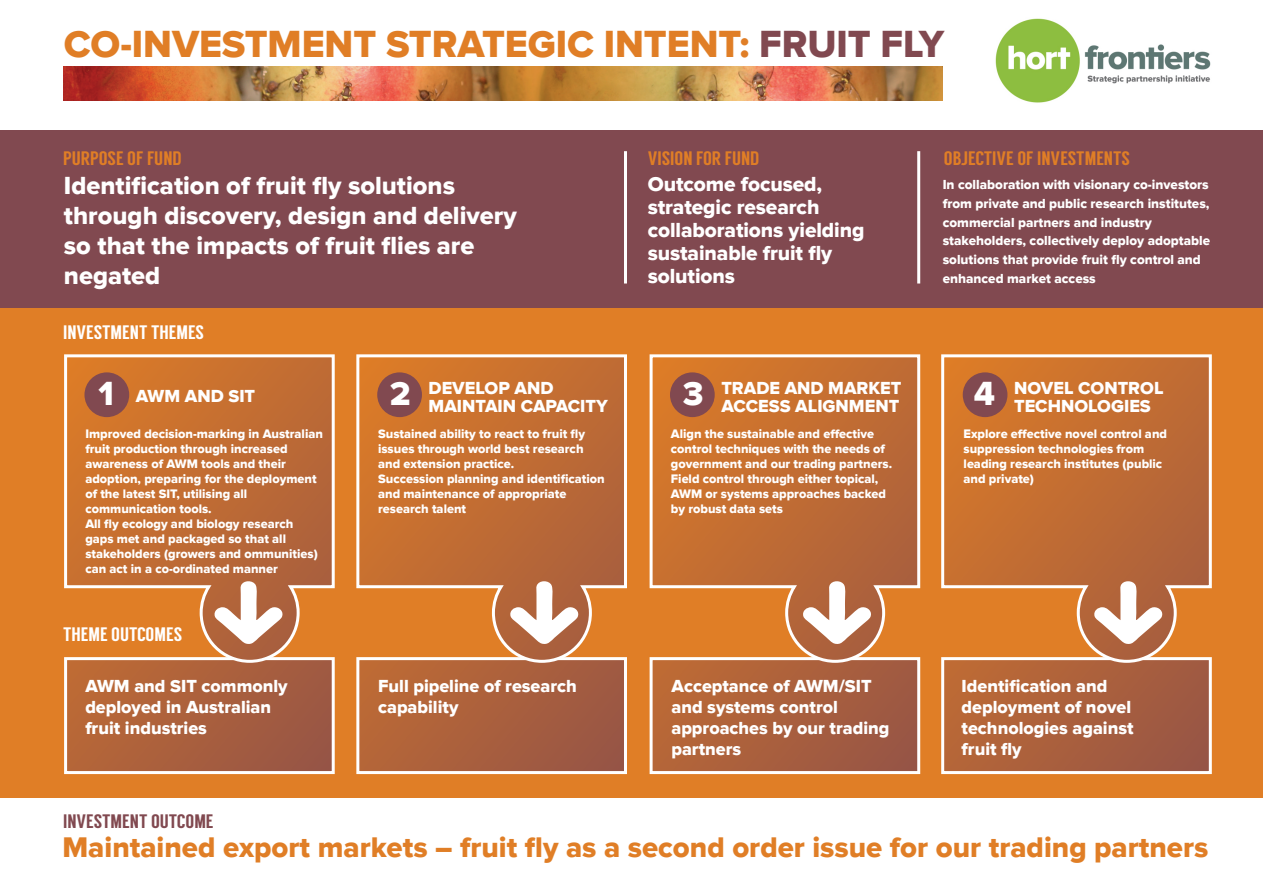
<style>
.page{position:relative;width:1263px;height:893px;background:#fff}
.page>*{position:absolute;margin:0;border:0;box-sizing:border-box;transform-origin:0 0}
.t1{font:39px "Proxima Nova Extrabld";letter-spacing:-.005em;color:#e07e26}
.t2{font:29.25px "Proxima Nova Extrabld";color:#e07e26}
.t3{font:25.5px/30px "Proxima Nova Extrabld";color:#fff}
.t4{font:21px/23px "Proxima Nova Extrabld";letter-spacing:-.005em;color:#fff}
.t5{font:19.5px "Langdon";color:#e07e26}
.t6{font:19.5px "Langdon";color:#fff}
.t7{font:19.5px "Langdon";color:#814950}
.t8{font:18px/21px "Proxima Nova Extrabld";color:#fff}
.t9{font:13.5px/18.8px "Proxima Nova Extrabld";color:#fff}
.t10{font:12.75px/15px "Proxima Nova Extrabld";color:#fff}
.s1{color:#814950}
.s2{font-size:34.5px}
</style>
<div class="page">
<div style="left:0;top:308px;width:1263px;height:310px;background:#e07e26"></div>
<div style="left:0;top:612px;width:1263px;height:186px;background:#e07e26"></div>
<svg style="left:356px;top:664px;width:271px;height:111px;background:#ae6746"></svg>
<svg style="left:356px;top:354px;width:271px;height:310px"></svg>
<div style="left:0;top:130px;width:1263px;height:178px;background:#814950"></div>
<svg style="left:510px;top:580px;width:70px;height:64px;background:#cfa28b"></svg>
<div style="left:377px;top:372px;width:45px;height:45px;background:#814950;border-radius:50%"></div>
<hr style="left:917px;top:151px;width:3px;height:132px;background:#fff">
<hr style="left:624px;top:151px;width:3px;height:132px;background:#fff">
<img style="left:64px;top:66px;width:879px;height:34px">
<svg style="left:941px;top:664px;width:271px;height:111px;background:#ae6746"></svg>
<svg style="left:941px;top:354px;width:271px;height:310px"></svg>
<svg style="left:649px;top:664px;width:272px;height:111px;background:#ae6746"></svg>
<svg style="left:649px;top:354px;width:272px;height:310px"></svg>
<svg style="left:64px;top:664px;width:271px;height:111px;background:#ae6746"></svg>
<svg style="left:64px;top:354px;width:271px;height:310px"></svg>
<div style="left:84px;top:372px;width:45px;height:45px;background:#814950;border-radius:50%"></div>
<svg style="left:214px;top:580px;width:70px;height:64px;background:#cfa28b"></svg>
<div style="left:670px;top:372px;width:45px;height:45px;background:#814950;border-radius:50%"></div>
<div style="left:963px;top:372px;width:44px;height:45px;background:#814950;border-radius:50%"></div>
<svg style="left:803px;top:580px;width:70px;height:64px;background:#cfa28b"></svg>
<svg style="left:1094px;top:580px;width:70px;height:64px;background:#cfa28b"></svg>
<img style="left:995px;top:18px;width:216px;height:85px">
<h1 class="t1" style="left:64px;top:21px;width:882px">CO-INVESTMENT STRATEGIC INTENT: <span class="s1">FRUIT FLY</span></h1>
<h3 class="t5" style="left:63px;top:147px;width:120px">PURPOSE OF FUND</h3>
<h3 class="t3" style="left:64px;top:171px;width:454px">Identification of fruit fly solutions through discovery, design and delivery so that the impacts of fruit flies are negated</h3>
<h3 class="t5" style="left:648px;top:147px;width:113px">VISION FOR FUND</h3>
<h3 class="t4" style="left:648px;top:173px;width:218px">Outcome focused, strategic research collaborations yielding sustainable fruit fly solutions</h3>
<h3 class="t5" style="left:944px;top:147px;width:188px">OBJECTIVE OF INVESTMENTS</h3>
<p class="t9" style="left:943px;top:176px;width:269px">In collaboration with visionary co-investors from private and public research institutes, commercial partners and industry stakeholders, collectively deploy adoptable solutions that provide fruit fly control and enhanced market access</p>
<h3 class="t6" style="left:63px;top:321px;width:143px">INVESTMENT THEMES</h3>
<h3 class="t8" style="left:98px;top:386px;width:158px"><span class="s2">1</span> AWM AND SIT</h3>
<h3 class="t8" style="left:390px;top:380px;width:219px;line-height:18px;text-indent:39px">DEVELOP AND<br><sup>2</sup> MAINTAIN CAPACITY</h3>
<h3 class="t8" style="left:683px;top:380px;width:220px;line-height:18px;text-align:right">TRADE AND MARKET<br><sup>3</sup> ACCESS ALIGNMENT</h3>
<h3 class="t8" style="left:974px;top:380px;width:191px;line-height:18px;text-indent:40px">NOVEL CONTROL<br><sup>4</sup> TECHNOLOGIES</h3>
<p class="t10" style="left:85px;top:426px;width:239px">Improved decision-marking in Australian fruit production through increased awareness of AWM tools and their adoption, preparing for the deployment of the latest SIT, utilising all communication tools.<br>All fly ecology and biology research gaps met and packaged so that all stakeholders (growers and ommunities) can act in a co-ordinated manner</p>
<p class="t10" style="left:378px;top:426px;width:228px">Sustained ability to react to fruit fly issues through world best research and extension practice.<br>Succession planning and identification and maintenance of appropriate research talent</p>
<p class="t10" style="left:671px;top:426px;width:223px">Align the sustainable and effective control techniques with the needs of government and our trading partners.<br>Field control through either topical, AWM or systems approaches backed by robust data sets</p>
<p class="t10" style="left:963px;top:426px;width:205px">Explore effective novel control and suppression technologies from leading research institutes (public and private)</p>
<h3 class="t6" style="left:63px;top:623px;width:121px">THEME OUTCOMES</h3>
<h3 class="t8" style="left:85px;top:676px;width:204px">AWM and SIT commonly deployed in Australian fruit industries</h3>
<h3 class="t8" style="left:378px;top:676px;width:200px">Full pipeline of research capability</h3>
<h3 class="t8" style="left:671px;top:676px;width:219px">Acceptance of AWM/SIT and systems control approaches by our trading partners</h3>
<h3 class="t8" style="left:962px;top:676px;width:173px">Identification and deployment of novel technologies against fruit fly</h3>
<h3 class="t7" style="left:63px;top:810px;width:152px">INVESTMENT OUTCOME</h3>
<h2 class="t2" style="left:62px;top:831px;width:1147px">Maintained export markets – fruit fly as a second order issue for our trading partners</h2>
</div>
